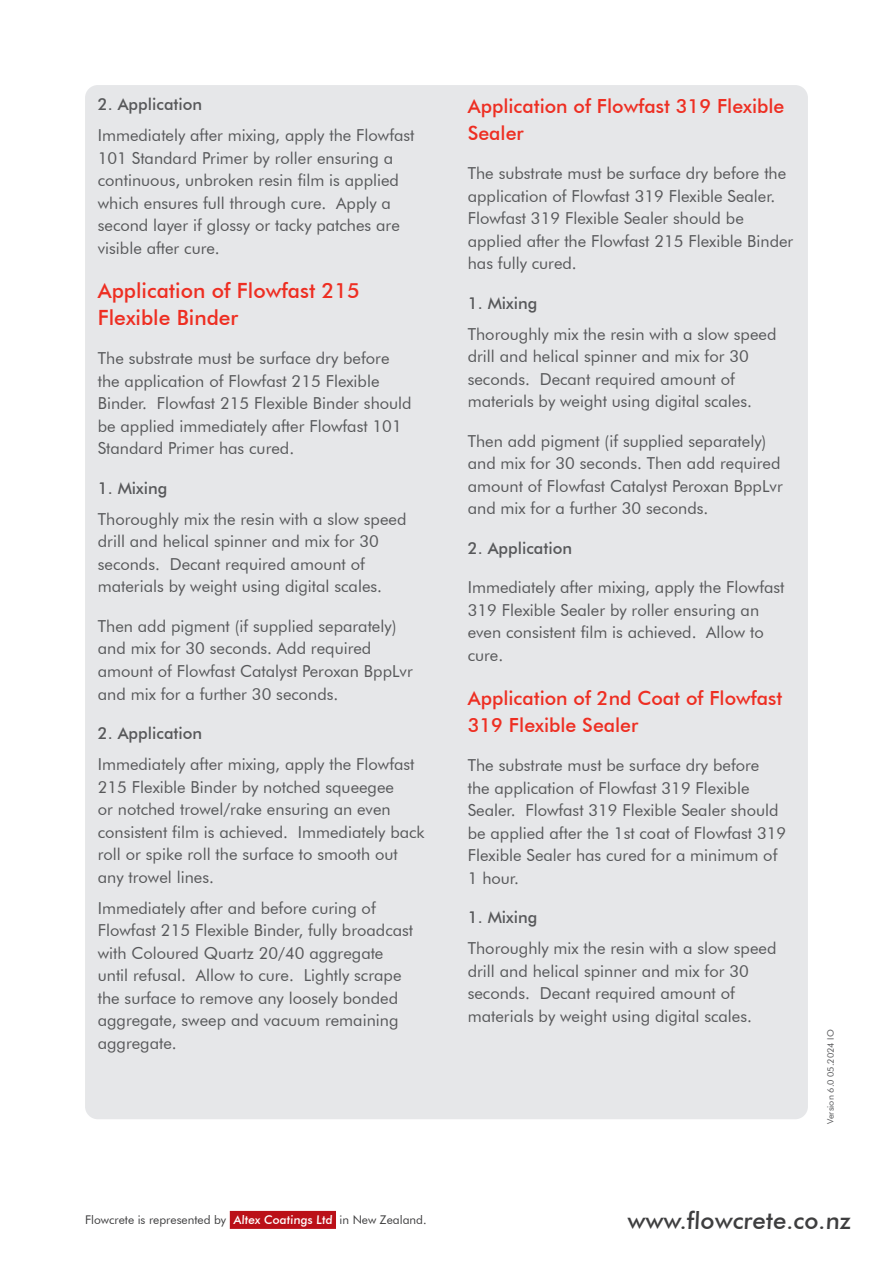
<style>
.page{position:relative;width:893px;height:1263px;background:#fff}
.page>*{position:absolute;margin:0;border:0;box-sizing:border-box;transform-origin:0 0}
.t1{font:500 24px "Futura BT";color:#3e3e3f}
.t2{font:500 21px/27px "Futura BT";color:#ee2e22}
.t3{font:500 19.5px/27px "Futura BT";color:#ee2e22}
.t4{font:16.5px/22.5px "Futura BT";color:#57585a}
.t5{font:500 16.5px "Futura BT";color:#57585a}
.t6{font:12px "Futura BT";color:#3e3e3f}
.t7{font:9px "Futura BT";color:#57585a}
.s1{font-weight:500;color:#fff}
</style>
<div class="page">
<div style="left:85px;top:85px;width:723px;height:1034px;background:#e6e7e9;border-radius:13px"></div>
<div style="left:230px;top:1211px;width:106px;height:18px;background:#bb1018"></div>
<p class="t5" style="left:98px;top:94px;width:106px">2. Application</p>
<p class="t4" style="left:98px;top:124px;width:318px">Immediately after mixing, apply the Flowfast 101 Standard Primer by roller ensuring a continuous, unbroken resin film is applied which ensures full through cure. Apply a second layer if glossy or tacky patches are visible after cure.</p>
<p class="t2" style="left:98px;top:277px;width:264px">Application of Flowfast 215<br>Flexible Binder</p>
<p class="t4" style="left:98px;top:347px;width:315px">The substrate must be surface dry before the application of Flowfast 215 Flexible Binder. Flowfast 215 Flexible Binder should be applied immediately after Flowfast 101<br>Standard Primer has cured.</p>
<p class="t5" style="left:98px;top:478px;width:71px">1. Mixing</p>
<p class="t4" style="left:98px;top:508px;width:310px">Thoroughly mix the resin with a slow speed drill and helical spinner and mix for 30 seconds. Decant required amount of materials by weight using digital scales.</p>
<p class="t4" style="left:98px;top:615px;width:317px">Then add pigment (if supplied separately) and mix for 30 seconds. Add required amount of Flowfast Catalyst Peroxan BppLvr and mix for a further 30 seconds.</p>
<p class="t5" style="left:98px;top:723px;width:106px">2. Application</p>
<p class="t4" style="left:98px;top:753px;width:328px">Immediately after mixing, apply the Flowfast 215 Flexible Binder by notched squeegee<br>or notched trowel/rake ensuring an even consistent film is achieved. Immediately back roll or spike roll the surface to smooth out any trowel lines.</p>
<p class="t4" style="left:98px;top:896px;width:317px">Immediately after and before curing of Flowfast 215 Flexible Binder, fully broadcast with Coloured Quartz 20/40 aggregate until refusal. Allow to cure. Lightly scrape the surface to remove any loosely bonded aggregate, sweep and vacuum remaining aggregate.</p>
<p class="t3" style="left:468px;top:92px;width:318px">Application of Flowfast 319 Flexible<br>Sealer</p>
<p class="t4" style="left:468px;top:162px;width:327px">The substrate must be surface dry before the application of Flowfast 319 Flexible Sealer.<br>Flowfast 319 Flexible Sealer should be applied after the Flowfast 215 Flexible Binder has fully cured.</p>
<p class="t5" style="left:468px;top:293px;width:71px">1. Mixing</p>
<p class="t4" style="left:468px;top:322px;width:310px">Thoroughly mix the resin with a slow speed drill and helical spinner and mix for 30 seconds. Decant required amount of materials by weight using digital scales.</p>
<p class="t4" style="left:468px;top:429px;width:317px">Then add pigment (if supplied separately) and mix for 30 seconds. Then add required amount of Flowfast Catalyst Peroxan BppLvr and mix for a further 30 seconds.</p>
<p class="t5" style="left:468px;top:538px;width:106px">2. Application</p>
<p class="t4" style="left:468px;top:576px;width:318px">Immediately after mixing, apply the Flowfast 319 Flexible Sealer by roller ensuring an even consistent film is achieved. Allow to cure.</p>
<p class="t3" style="left:468px;top:684px;width:316px">Application of 2nd Coat of Flowfast<br>319 Flexible Sealer</p>
<p class="t4" style="left:468px;top:754px;width:320px">The substrate must be surface dry before<br>the application of Flowfast 319 Flexible Sealer. Flowfast 319 Flexible Sealer should be applied after the 1st coat of Flowfast 319<br>Flexible Sealer has cured for a minimum of 1 hour.</p>
<p class="t5" style="left:468px;top:907px;width:71px">1. Mixing</p>
<p class="t4" style="left:468px;top:937px;width:310px">Thoroughly mix the resin with a slow speed drill and helical spinner and mix for 30 seconds. Decant required amount of materials by weight using digital scales.</p>
<p class="t7" style="left:825px;top:1124px;width:96px;rotate:-90deg">Version 6.0 05.2024 IO</p>
<p class="t6" style="left:85px;top:1213px;width:343px">Flowcrete is represented by <span class="s1">Altex Coatings Ltd</span> in New Zealand.</p>
<h1 class="t1" style="left:627px;top:1206px;width:226px">www.flowcrete.co.nz</h1>
</div>
